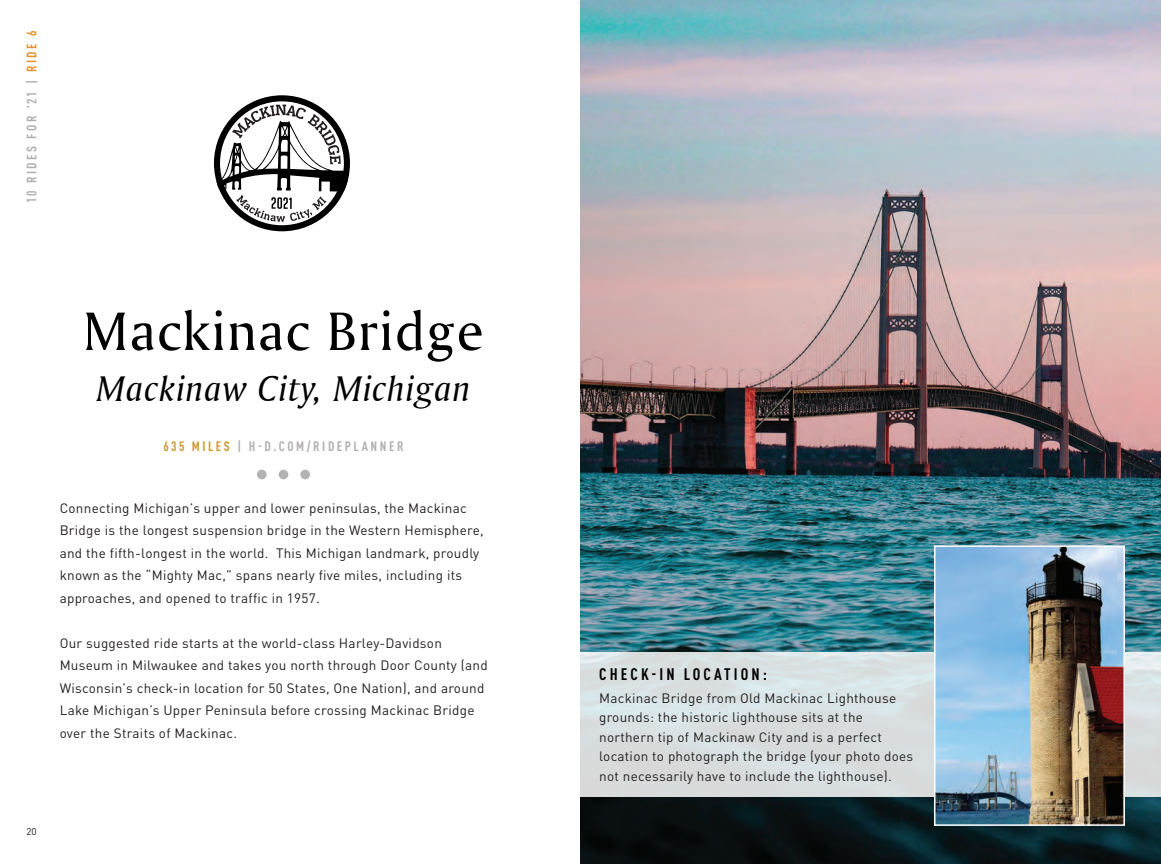
<style>
.page{position:relative;width:1161px;height:864px;background:#fff}
.page>*{position:absolute;margin:0;border:0;box-sizing:border-box;transform-origin:0 0}
.t1{font:57px "Amerigo BT Roman A";letter-spacing:.02em;color:#010101}
.t2{font:37.5px "Amerigo BT Italic A";letter-spacing:.02em;color:#010101}
.t3{font:700 condensed 16.5px "DIN Pro";letter-spacing:.19em;color:#010101}
.t4{font:13.5px/22.5px "DIN Pro";letter-spacing:.02em;color:#231f20}
.t5{font:700 condensed 13.5px "DIN Pro";letter-spacing:.19em;color:#b2afaf}
.t6{font:9.75px "DIN Pro";color:#231f20}
.s1{color:#e39230}
.s2{color:#cc9930}
</style>
<div class="page">
<img style="left:580px;top:0;width:581px;height:864px">
<div style="left:257px;top:470px;width:10px;height:9px;background:#b3b3b3;border-radius:50%"></div>
<div style="left:279px;top:470px;width:9px;height:9px;background:#b3b3b3;border-radius:50%"></div>
<div style="left:300px;top:470px;width:10px;height:9px;background:#b3b3b3;border-radius:50%"></div>
<div style="left:580px;top:652px;width:581px;height:144px;background:linear-gradient(to bottom,#dae5e6,#d8dadb)"></div>
<img style="left:937px;top:548px;width:185px;height:275px">
<div style="left:934px;top:545px;width:191px;height:281px;border:2px solid #fff"></div>
<svg style="left:214px;top:95px;width:136px;height:137px"></svg>
<p class="t5" style="left:22px;top:203px;width:174px;rotate:-90deg">10 RIDES FOR ’21 | <span class="s1">RIDE 6</span></p>
<p class="t1" style="left:83px;top:296px;width:402px">Mackinac Bridge</p>
<p class="t2" style="left:96px;top:366px;width:376px">Mackinaw City, Michigan</p>
<p class="t5" style="left:163px;top:437px;width:242px"><span class="s2">635 MILES</span> | H-D.COM/RIDEPLANNER</p>
<p class="t4" style="left:60px;top:496px;width:425px">Connecting Michigan’s upper and lower peninsulas, the Mackinac Bridge is the longest suspension bridge in the Western Hemisphere, and the fifth-longest in the world. This Michigan landmark, proudly known as the “Mighty Mac,” spans nearly five miles, including its approaches, and opened to traffic in 1957.</p>
<p class="t4" style="left:60px;top:631px;width:430px">Our suggested ride starts at the world-class Harley-Davidson Museum in Milwaukee and takes you north through Door County (and Wisconsin’s check-in location for 50 States, One Nation), and around Lake Michigan’s Upper Peninsula before crossing Mackinac Bridge over the Straits of Mackinac.</p>
<p class="t6" style="left:26px;top:824px;width:12px">20</p>
<p class="t3" style="left:599px;top:662px;width:169px">CHECK-IN LOCATION:</p>
<p class="t4" style="left:599px;top:687px;width:316px;line-height:19.5px">Mackinac Bridge from Old Mackinac Lighthouse grounds: the historic lighthouse sits at the northern tip of Mackinaw City and is a perfect location to photograph the bridge (your photo does not necessarily have to include the lighthouse).</p>
</div>
